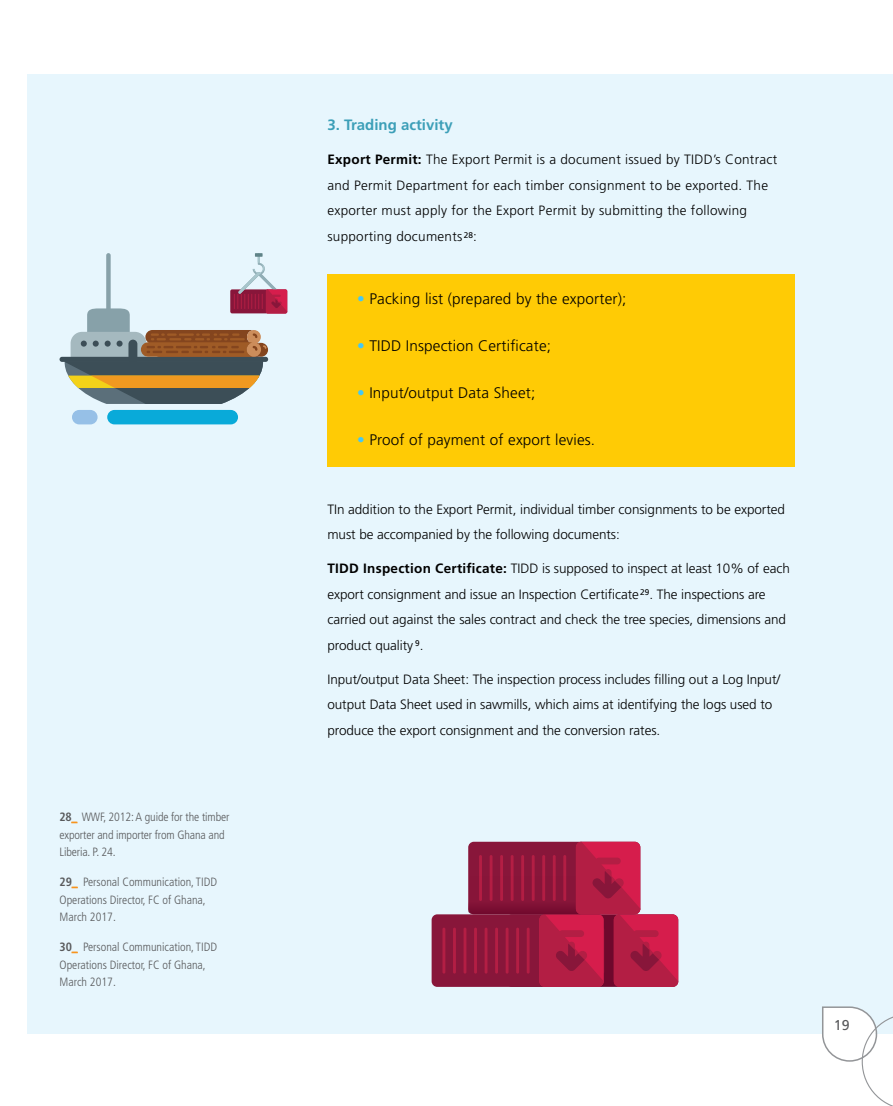
<style>
.page{position:relative;width:893px;height:1106px;background:#fff}
.page>*{position:absolute;margin:0;border:0;box-sizing:border-box;transform-origin:0 0}
.t1{font:300 15.3px "Frutiger";letter-spacing:.01em;color:#000}
.t2{font:700 15px "Frutiger";color:#3c9fb8}
.t3{font:14.25px "Frutiger";color:#58595b}
.t4{font:300 13.5px/25.5px "Frutiger";letter-spacing:-.005em;color:#000}
.t5{font:300 13.5px/25.5px "Frutiger";letter-spacing:.02em;color:#000}
.t6{font:300 condensed 12px/17.4px "Frutiger";color:#58595b}
.s1{font-weight:700}
.s2{font-size:10.5px;color:#f7941e}
.s3{color:#44c8f5}
</style>
<div class="page">
<div style="left:28px;top:74px;width:865px;height:959px;background:#e7f6fd"></div>
<div style="left:327px;top:274px;width:468px;height:193px;background:#ffcb05"></div>
<svg style="left:72px;top:886px;width:6px;height:2px"></svg>
<svg style="left:72px;top:951px;width:6px;height:2px"></svg>
<div style="left:60px;top:357px;width:208px;height:5px;background:#3c4e57;border-radius:3px"></div>
<svg style="left:65px;top:253px;width:222px;height:151px"></svg>
<div style="left:107px;top:410px;width:131px;height:14px;background:#09aad9;border-radius:7px"></div>
<div style="left:72px;top:410px;width:26px;height:14px;background:#96c0e7;border-radius:7px"></div>
<div style="left:432px;top:914px;width:172px;height:72px;background:#88163a;border-radius:6px"></div>
<hr style="left:442px;top:927px;width:3px;height:46px;background:#b31e44">
<hr style="left:453px;top:927px;width:3px;height:46px;background:#b31e44">
<hr style="left:464px;top:927px;width:2px;height:46px;background:#b31e44">
<svg style="left:468px;top:841px;width:210px;height:145px"></svg>
<div style="left:595px;top:857px;width:26px;height:7px;background:#b31e44;border-radius:3px"></div>
<svg style="left:820px;top:1006px;width:73px;height:100px"></svg>
<p class="t6" style="left:60px;top:808px;width:171px"><span class="s1">28</span><span class="s2">_</span> WWF, 2012: A guide for the timber exporter and importer from Ghana and<br>Liberia. P. 24.</p>
<p class="t6" style="left:60px;top:873px;width:159px"><span class="s1">29</span><span class="s2">_</span> Personal Communication, TIDD<br>Operations Director, FC of Ghana,<br>March 2017.</p>
<p class="t6" style="left:60px;top:938px;width:159px"><span class="s1">30</span><span class="s2">_</span> Personal Communication, TIDD<br>Operations Director, FC of Ghana,<br>March 2017.</p>
<p class="t2" style="left:327px;top:116px;width:127px">3. Trading activity</p>
<p class="t5" style="left:327px;top:147px;width:451px"><span class="s1">Export Permit:</span> The Export Permit is a document issued by TIDD’s Contract and Permit Department for each timber consignment to be exported. The exporter must apply for the Export Permit by submitting the following supporting documents <sup>28</sup>:</p>
<p class="t1" style="left:357px;top:290px;width:271px"><span class="s3">•</span> Packing list (prepared by the exporter);</p>
<p class="t1" style="left:357px;top:337px;width:195px"><span class="s3">•</span> TIDD Inspection Certificate;</p>
<p class="t1" style="left:357px;top:384px;width:180px"><span class="s3">•</span> Input/output Data Sheet;</p>
<p class="t1" style="left:357px;top:431px;width:239px"><span class="s3">•</span> Proof of payment of export levies.</p>
<p class="t4" style="left:327px;top:496px;width:459px">TIn addition to the Export Permit, individual timber consignments to be exported must be accompanied by the following documents:</p>
<p class="t4" style="left:327px;top:556px;width:464px"><span class="s1">TIDD Inspection Certificate:</span> TIDD is supposed to inspect at least 10% of each export consignment and issue an Inspection Certificate <sup>29</sup>. The inspections are carried out against the sales contract and check the tree species, dimensions and product quality <sup>9</sup>.</p>
<p class="t4" style="left:327px;top:666px;width:454px">Input/output Data Sheet: The inspection process includes filling out a Log Input/ output Data Sheet used in sawmills, which aims at identifying the logs used to produce the export consignment and the conversion rates.</p>
<p class="t3" style="left:834px;top:1016px;width:17px">19</p>
</div>
